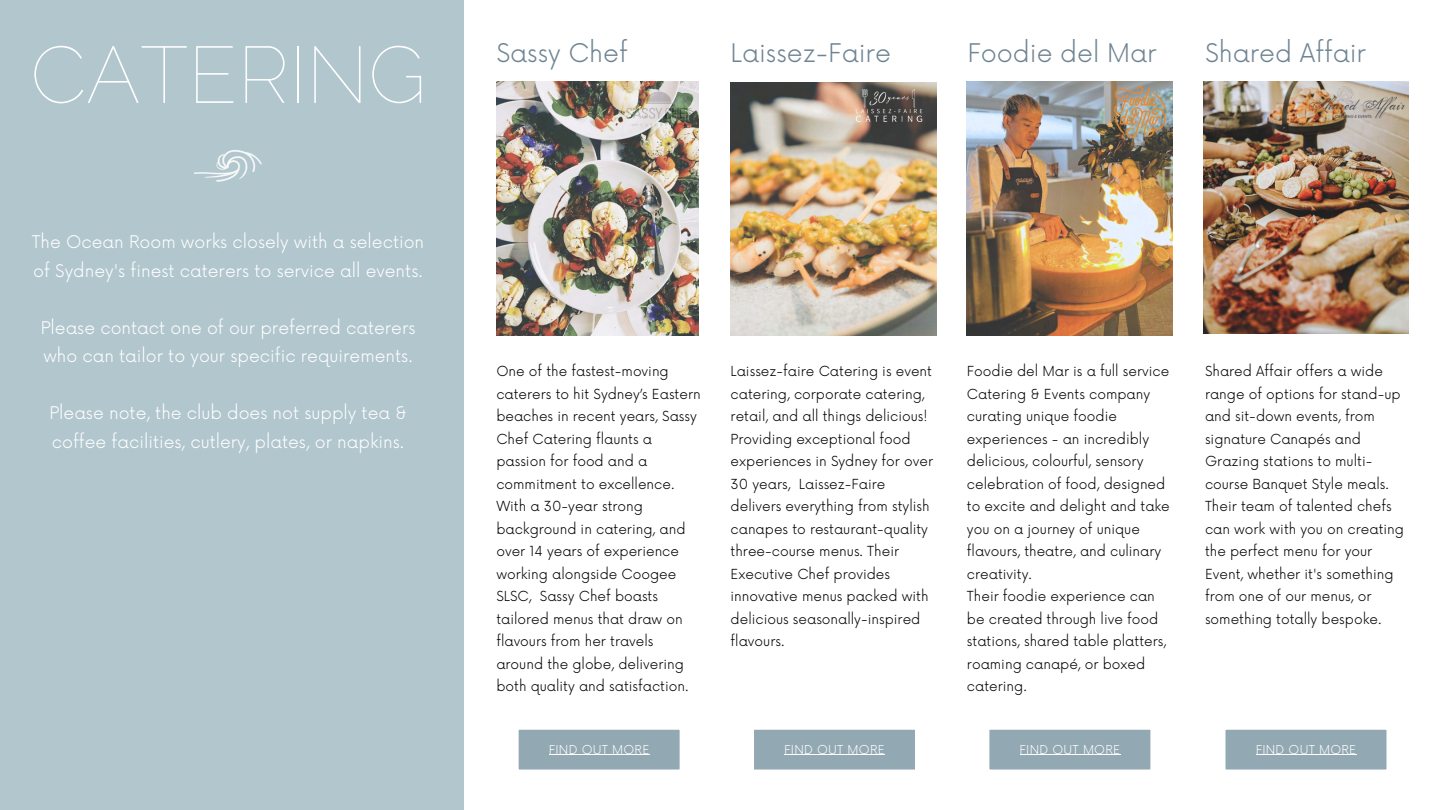
<style>
.page{position:relative;width:1440px;height:810px;background:#fff}
.page>*{position:absolute;margin:0;border:0;box-sizing:border-box;transform-origin:0 0}
.t1{font:100 80px "Raleway";color:#fff}
.t2{font:300 25px "Now";color:#6f8492}
.t3{font:300 17px/28.5px "Now";color:#fff}
.t4{font:300 13.5px/22.5px "Now";color:#000}
.t5{font:300 12px "Now";letter-spacing:.02em;color:#fff}
</style>
<div class="page">
<div style="left:0;top:0;width:463px;height:809px;background:#b2c6ce"></div>
<img style="left:731px;top:83px;width:205px;height:252px">
<img style="left:1203px;top:81px;width:206px;height:253px">
<div style="left:518px;top:729px;width:162px;height:41px;background:#92a8b2"></div>
<hr style="left:549px;top:754px;width:101px;height:1px;background:#fff">
<div style="left:754px;top:729px;width:161px;height:41px;background:#92a8b2"></div>
<hr style="left:784px;top:754px;width:101px;height:1px;background:#fff">
<img style="left:967px;top:81px;width:205px;height:254px">
<div style="left:989px;top:729px;width:162px;height:41px;background:#92a8b2"></div>
<hr style="left:1020px;top:754px;width:100px;height:1px;background:#fff">
<div style="left:1225px;top:729px;width:162px;height:41px;background:#92a8b2"></div>
<hr style="left:1256px;top:754px;width:101px;height:1px;background:#fff">
<img style="left:194px;top:150px;width:68px;height:32px">
<img style="left:1114px;top:86px;width:52px;height:51px">
<img style="left:1310px;top:86px;width:94px;height:35px">
<img style="left:851px;top:86px;width:77px;height:41px">
<img style="left:496px;top:81px;width:203px;height:254px">
<h1 class="t1" style="left:31px;top:28px;width:397px">CATERING</h1>
<p class="t3" style="left:32px;top:229px;width:394px">The Ocean Room works closely with a selection of Sydney's finest caterers to service all events.</p>
<p class="t3" style="left:41px;top:314px;width:376px">Please contact one of our preferred caterers who can tailor to your specific requirements.</p>
<p class="t3" style="left:49px;top:400px;width:359px">Please note, the club does not supply tea &amp; coffee facilities, cutlery, plates, or napkins.</p>
<h2 class="t2" style="left:496px;top:39px;width:133px">Sassy Chef</h2>
<h2 class="t2" style="left:731px;top:39px;width:162px">Laissez-Faire</h2>
<h2 class="t2" style="left:967px;top:39px;width:191px">Foodie del Mar</h2>
<h2 class="t2" style="left:1205px;top:39px;width:163px">Shared Affair</h2>
<p class="t4" style="left:496px;top:361px;width:206px">One of the fastest-moving caterers to hit Sydney’s Eastern beaches in recent years, Sassy<br>Chef Catering flaunts a passion for food and a commitment to excellence.<br>With a 30-year strong background in catering, and over 14 years of experience working alongside Coogee<br>SLSC, Sassy Chef boasts tailored menus that draw on flavours from her travels around the globe, delivering both quality and satisfaction.</p>
<p class="t4" style="left:967px;top:361px;width:204px">Foodie del Mar is a full service<br>Catering &amp; Events company curating unique foodie experiences - an incredibly delicious, colourful, sensory celebration of food, designed to excite and delight and take you on a journey of unique flavours, theatre, and culinary creativity.<br>Their foodie experience can be created through live food stations, shared table platters, roaming canapé, or boxed catering.</p>
<p class="t4" style="left:731px;top:361px;width:204px">Laissez-faire Catering is event catering, corporate catering, retail, and all things delicious!<br>Providing exceptional food experiences in Sydney for over<br>30 years, Laissez-Faire delivers everything from stylish canapes to restaurant-quality three-course menus. Their<br>Executive Chef provides innovative menus packed with delicious seasonally-inspired flavours.</p>
<p class="t4" style="left:1205px;top:361px;width:201px">Shared Affair offers a wide range of options for stand-up and sit-down events, from signature Canapés and<br>Grazing stations to multi&shy;course Banquet Style meals.<br>Their team of talented chefs can work with you on creating the perfect menu for your<br>Event, whether it's something from one of our menus, or something totally bespoke.</p>
<p class="t5" style="left:549px;top:743px;width:102px">FIND OUT MORE</p>
<p class="t5" style="left:784px;top:743px;width:102px">FIND OUT MORE</p>
<p class="t5" style="left:1020px;top:743px;width:102px">FIND OUT MORE</p>
<p class="t5" style="left:1256px;top:743px;width:102px">FIND OUT MORE</p>
</div>
